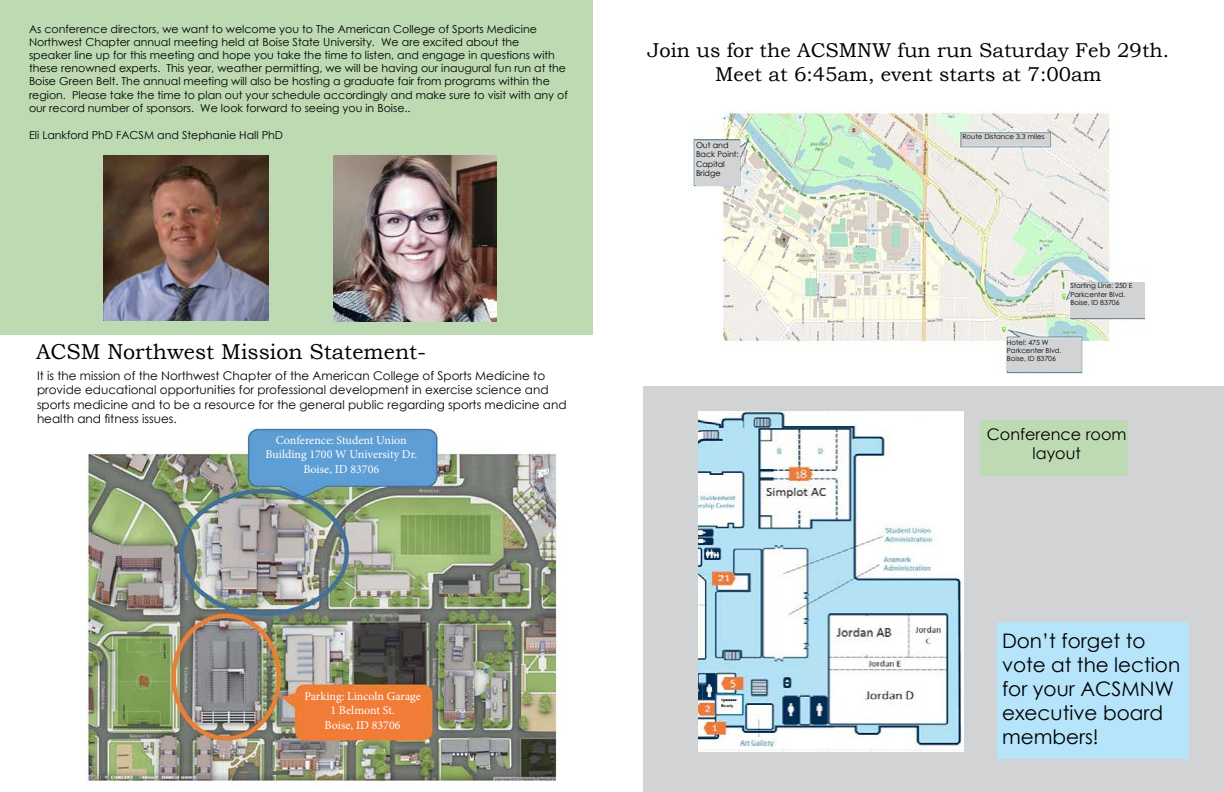
<style>
.page{position:relative;width:1224px;height:792px;background:#fff}
.page>*{position:absolute;margin:0;border:0;box-sizing:border-box;transform-origin:0 0}
.t1{font:21.5px "Bookman Old Style";color:#000}
.t2{font:20px/24px "Bookman Old Style";color:#000;text-align:center}
.t3{font:20px/24px "Century Gothic";color:#000}
.t4{font:16px/19.2px "Century Gothic";color:#000;text-align:center}
.t5{font:12px/14.4px "Century Gothic";color:#000}
.t6{font:12px/14.4px "Minion Pro";color:#fff;text-align:center}
.t7{font:11px/13.2px "Century Gothic";color:#000}
.t8{font:8px/9.6px "Century Gothic";color:#000}
.t9{font:7px/8.4px "Century Gothic";color:#000}
</style>
<div class="page">
<div style="left:643px;top:386px;width:581px;height:406px;background:#d1d3d4"></div>
<div style="left:0;top:0;width:593px;height:335px;background:#bddab3"></div>
<img style="left:333px;top:155px;width:164px;height:166px">
<img style="left:104px;top:155px;width:165px;height:166px">
<img style="left:86px;top:428px;width:472px;height:359px">
<img style="left:689px;top:110px;width:456px;height:264px">
<img style="left:699px;top:411px;width:265px;height:341px">
<div style="left:253px;top:433px;width:178px;height:48px;background:#5d9ed5"></div>
<div style="left:300px;top:691px;width:125px;height:49px;background:#f07c38"></div>
<div style="left:998px;top:622px;width:192px;height:137px;background:#b6e4fa"></div>
<div style="left:980px;top:420px;width:148px;height:56px;background:#bddab3"></div>
<div style="left:696px;top:142px;width:43px;height:44px;background:#d1d3d4"></div>
<div style="left:962px;top:134px;width:88px;height:11px;background:#d1d3d4"></div>
<div style="left:1007px;top:339px;width:74px;height:32px;background:#d1d3d4"></div>
<div style="left:1070px;top:283px;width:75px;height:35px;background:#d1d3d4"></div>
<p class="t7" style="left:29px;top:22px;width:540px">As conference directors, we want to welcome you to The American College of Sports Medicine Northwest Chapter annual meeting held at Boise State University. We are excited about the<br>speaker line up for this meeting and hope you take the time to listen, and engage in questions with these renowned experts. This year, weather permitting, we will be having our inaugural fun run at the Boise Green Belt. The annual meeting will also be hosting a graduate fair from programs within the region. Please take the time to plan out your schedule accordingly and make sure to visit with any of our record number of sponsors. We look forward to seeing you in Boise..</p>
<p class="t7" style="left:29px;top:129px;width:256px">Eli Lankford PhD FACSM and Stephanie Hall PhD</p>
<h1 class="t1" style="left:36px;top:337px;width:392px">ACSM Northwest Mission Statement-</h1>
<p class="t5" style="left:37px;top:368px;width:531px">It is the mission of the Northwest Chapter of the American College of Sports Medicine to provide educational opportunities for professional development in exercise science and sports medicine and to be a resource for the general public regarding sports medicine and health and fitness issues.</p>
<p class="t6" style="left:265px;top:433px;width:153px">Conference: Student Union<br>Building 1700 W University Dr.<br>Boise, ID 83706</p>
<p class="t6" style="left:304px;top:689px;width:118px">Parking: Lincoln Garage<br>1 Belmont St.<br>Boise, ID 83706</p>
<h2 class="t2" style="left:648px;top:38px;width:523px">Join us for the ACSMNW fun run Saturday Feb 29th.<br>Meet at 6:45am, event starts at 7:00am</h2>
<p class="t8" style="left:696px;top:140px;width:44px">Out and<br>Back Point:<br>Capital<br>Bridge</p>
<p class="t9" style="left:962px;top:133px;width:83px">Route Distance 3.3 miles</p>
<p class="t9" style="left:1070px;top:282px;width:64px">Starting Line: 250 E<br>Parkcenter Blvd.<br>Boise, ID 83706</p>
<p class="t9" style="left:1007px;top:338px;width:56px">Hotel: 475 W<br>Parkcenter Blvd.<br>Boise, ID 83706</p>
<h3 class="t4" style="left:987px;top:425px;width:141px">Conference room layout</h3>
<h2 class="t3" style="left:1002px;top:628px;width:180px">Don’t forget to vote at the lection for your ACSMNW executive board members!</h2>
</div>
